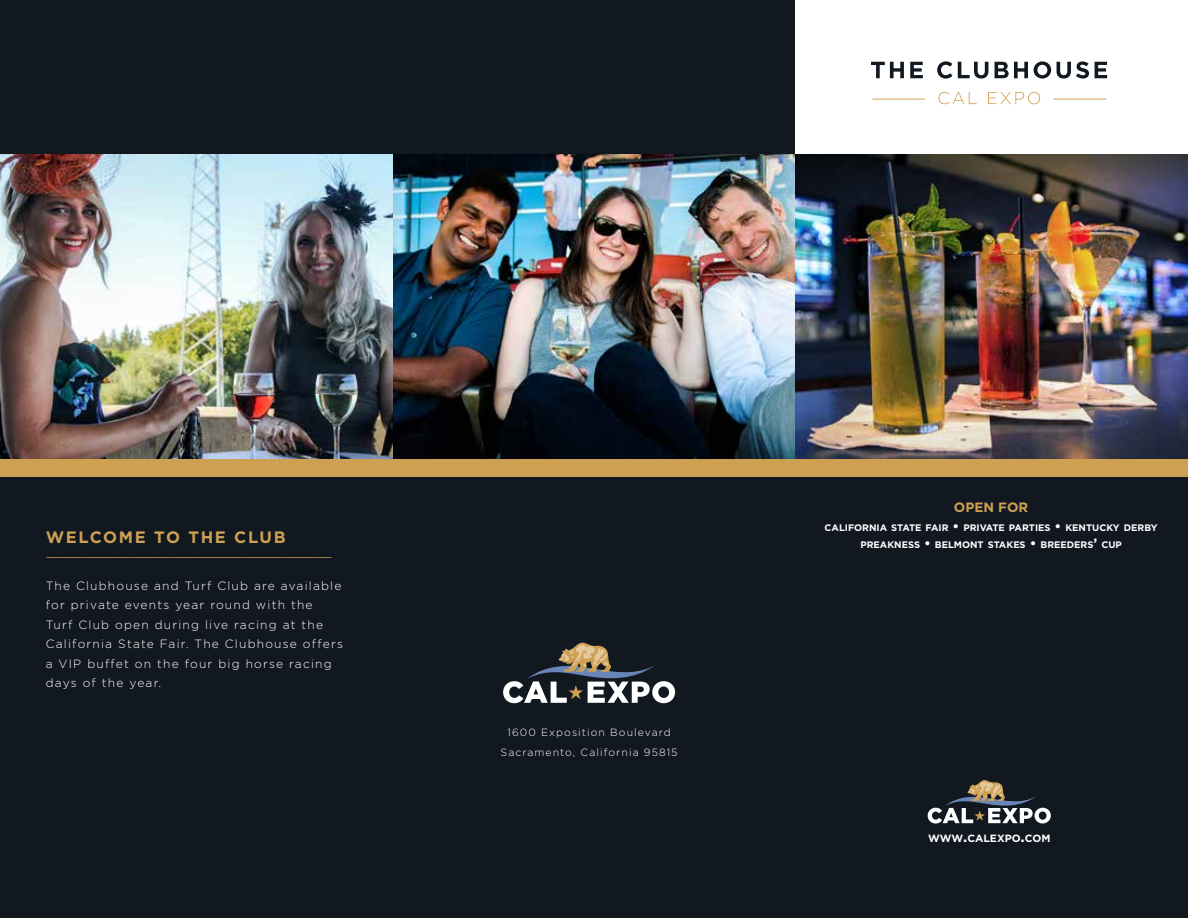
<style>
.page{position:relative;width:1188px;height:918px;background:#fff}
.page>*{position:absolute;margin:0;border:0;box-sizing:border-box;transform-origin:0 0}
.t1{font:700 16.5px "Gotham HTF";letter-spacing:.1em;color:#cea052}
.t2{font:700 13.5px "Gotham";color:#cea052}
.t3{font:300 12px/19.5px "Gotham HTF";letter-spacing:.1em;color:#fff}
.t4{font:300 12px "Gotham HTF";color:#cea052}
.t5{font:300 10.5px/19.5px "Gotham HTF";letter-spacing:.1em;color:#fff;text-align:center}
.t6{font:700 10.5px "Gotham";color:#fff}
.t7{font:700 9.45px "Gotham";color:#fff}
.s1{font-size:13.5px}
.s2{font-size:15px}
</style>
<div class="page">
<div style="left:782px;top:476px;width:406px;height:442px;background:#111820"></div>
<div style="left:0;top:0;width:794px;height:918px;background:#111820"></div>
<svg style="left:928px;top:780px;width:123px;height:43px"></svg>
<img style="left:0;top:154px;width:1188px;height:305px">
<svg style="left:938px;top:92px;width:102px;height:12px"></svg>
<svg style="left:871px;top:61px;width:236px;height:18px"></svg>
<hr style="left:872px;top:99px;width:53px;height:1px;background:#cea052">
<hr style="left:1054px;top:99px;width:52px;height:1px;background:#cea052">
<svg style="left:503px;top:642px;width:172px;height:61px"></svg>
<div style="left:0;top:459px;width:1188px;height:17px;background:#cea052"></div>
<h1 class="t1" style="left:46px;top:527px;width:241px">WELCOME TO THE CLUB</h1>
<p class="t4" style="left:46px;top:550px;width:288px">------------------------------------------------------------------------------------------------------------------</p>
<p class="t3" style="left:46px;top:575px;width:299px">The Clubhouse and Turf Club are available for private events year round with the<br>Turf Club open during live racing at the California State Fair. The Clubhouse offers a VIP buffet on the four big horse racing days of the year.</p>
<p class="t5" style="left:501px;top:723px;width:179px">1600 Exposition Boulevard<br>Sacramento, California 95815</p>
<p class="t2" style="left:954px;top:499px;width:76px">OPEN FOR</p>
<p class="t7" style="left:825px;top:523px;width:32px">CALIFORN</p>
<p class="t7" style="left:877px;top:523px;width:283px">IA STATE FAIR <span class="s1">•</span> PRIVATE PARTIES <span class="s1">•</span> KENTUCKY DERBY</p>
<p class="t7" style="left:860px;top:539px;width:8px">PRE</p>
<p class="t7" style="left:880px;top:539px;width:175px">AKNESS <span class="s1">•</span> BELMONT STAKES <span class="s1">•</span> BREE</p>
<p class="t7" style="left:1067px;top:539px;width:55px">DERS<span class="s1">’</span> CUP</p>
<p class="t6" style="left:928px;top:832px;width:124px">WWW<span class="s2">.</span>CALEXPO<span class="s2">.</span>COM</p>
</div>
